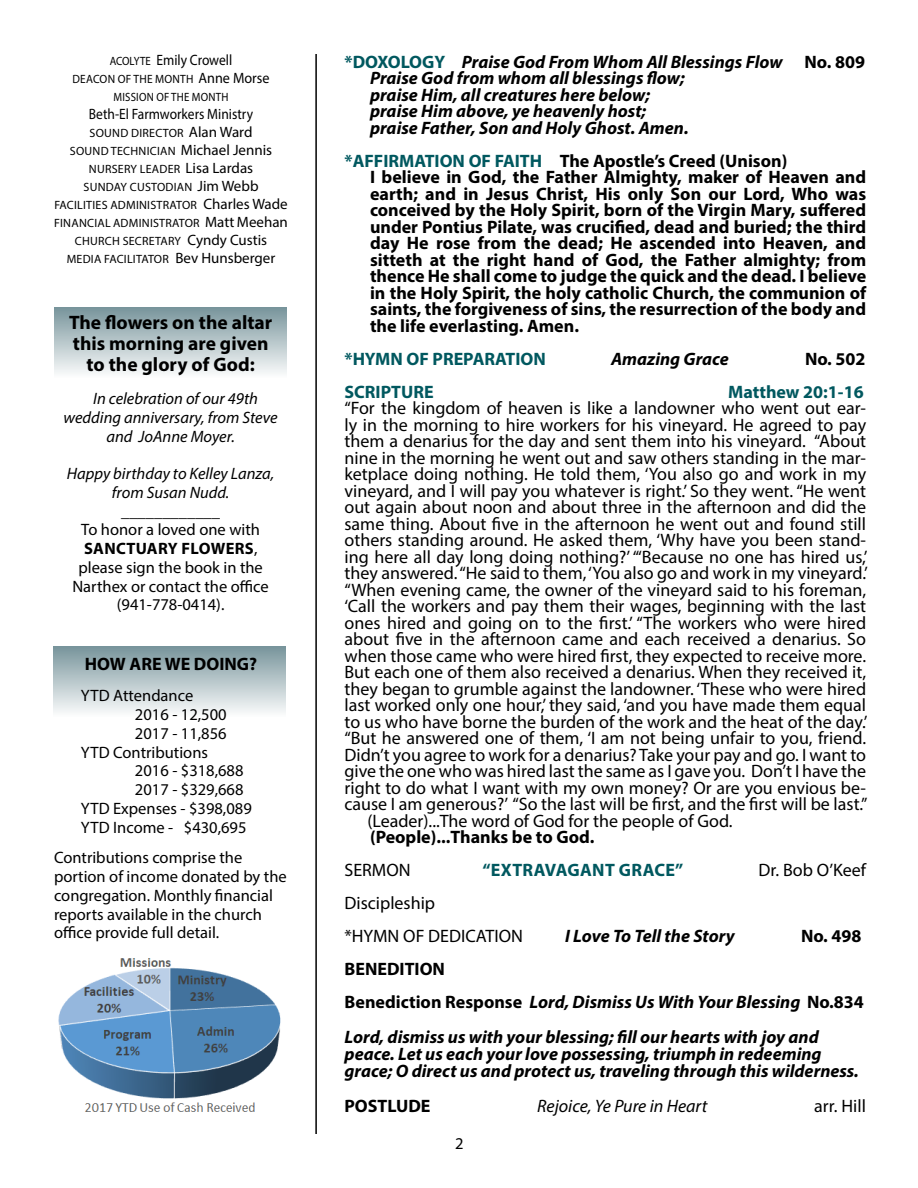
<style>
.page{position:relative;width:918px;height:1188px;background:#fff}
.page>*{position:absolute;margin:0;border:0;box-sizing:border-box;transform-origin:0 0}
.t1{font:700 19.5px/21px "Myriad Pro";color:#000;text-align:center}
.t2{font:18px/33px "Myriad Pro";color:#000}
.t3{font:700 18px/16.5px "Myriad Pro";color:#000}
.t4{font:italic 700 18px/16.5px "Myriad Pro";color:#000}
.t5{font:700 18px "Myriad Pro";color:#00585f}
.t6{font:italic 18px "Myriad Pro";color:#000}
.t7{font:700 18px "Myriad Pro";letter-spacing:.02em;color:#00585f}
.t8{font:16.5px/18.8px "Myriad Pro";color:#000;text-align:center}
.t9{font:italic 16.5px/18.8px "Myriad Pro";color:#000;text-align:center}
.t10{font:15px "Myriad Pro";color:#000;scale:.9 1}
.t11{font:12px/18px "Myriad Pro";letter-spacing:.02em;color:#000;text-align:center}
.t12{font:12px/18px "Myriad Pro";letter-spacing:.02em;color:#000;text-align:center;scale:.95 1}
.s1{font-size:12px}
.s2{font-size:15px}
.s3{font-weight:700}
.s4{font-style:normal;color:#00585f}
.s5{font-style:normal}
.s6{color:#00585f}
</style>
<div class="page">
<div style="left:53px;top:646px;width:233px;height:71px;background:linear-gradient(to bottom,#77949b,#fcfdfd)"></div>
<hr style="left:315px;top:54px;width:2px;height:1080px;background:#000">
<div style="left:54px;top:307px;width:233px;height:70px;background:linear-gradient(to bottom,#77949b,#f9fafa)"></div>
<img style="left:58px;top:958px;width:223px;height:154px">
<p class="t10" style="left:110px;top:51px;width:138px"><span class="s1">ACOLYTE</span> Emily Crowell</p>
<p class="t12" style="left:72px;top:70px;width:209px">DEACON OF THE MONTH <span class="s2">Anne Morse<br></span>MISSION OF THE MONTH</p>
<p class="t10" style="left:89px;top:105px;width:184px">Beth-El Farmworkers Ministry</p>
<p class="t11" style="left:54px;top:124px;width:235px">SOUND DIRECTOR <span class="s2">Alan Ward<br></span>SOUND TECHNICIAN <span class="s2">Michael Jennis<br></span>NURSERY LEADER <span class="s2">Lisa Lardas<br></span>SUNDAY CUSTODIAN <span class="s2">Jim Webb<br></span>FACILITIES ADMINISTRATOR <span class="s2">Charles Wade<br></span>FINANCIAL ADMINISTRATOR <span class="s2">Matt Meehan<br></span>CHURCH SECRETARY <span class="s2">Cyndy Custis<br></span>MEDIA FACILITATOR <span class="s2">Bev Hunsberger</span></p>
<p class="t1" style="left:69px;top:311px;width:205px">The flowers on the altar this morning are given to the glory of God:</p>
<p class="t9" style="left:93px;top:389px;width:166px">In celebration of our 49th</p>
<p class="t9" style="left:64px;top:408px;width:216px">wedding anniversary, from Steve</p>
<p class="t9" style="left:106px;top:426px;width:130px">and JoAnne Moyer.</p>
<p class="t9" style="left:67px;top:464px;width:209px">Happy birthday to Kelley Lanza, from Susan Nudd.</p>
<p class="t8" style="left:72px;top:501px;width:198px">____________<br>To honor a loved one with<br><span class="s3">SANCTUARY FLOWERS</span>, please sign the book in the<br>Narthex or contact the office (941-778-0414).</p>
<p class="t3" style="left:85px;top:655px;width:174px">HOW ARE WE DOING?</p>
<p class="t8" style="left:81px;top:686px;width:114px">YTD Attendance</p>
<p class="t8" style="left:135px;top:705px;width:93px">2016 - 12,500</p>
<p class="t8" style="left:135px;top:724px;width:93px">2017 - 11,856</p>
<p class="t8" style="left:81px;top:742px;width:129px">YTD Contributions</p>
<p class="t8" style="left:135px;top:761px;width:110px">2016 - $318,688</p>
<p class="t8" style="left:135px;top:780px;width:110px">2017 - $329,668</p>
<p class="t8" style="left:81px;top:799px;width:172px">YTD Expenses - $398,089</p>
<p class="t8" style="left:81px;top:817px;width:167px">YTD Income - $430,695</p>
<p class="t8" style="left:54px;top:848px;width:234px;text-align:left">Contributions comprise the portion of income donated by the congregation. Monthly financial reports available in the church office provide full detail.</p>
<p class="t4" style="left:370px;top:53px;width:496px;text-indent:-26px"><span class="s4">*DOXOLOGY</span> Praise God From Whom All Blessings Flow <span class="s5">No. 809<br></span>Praise God from whom all blessings flow;<br>praise Him, all creatures here below;<br>praise Him above, ye heavenly host;<br>praise Father, Son and Holy Ghost. Amen.</p>
<p class="t3" style="left:370px;top:152px;width:498px;text-indent:-26px"><span class="s6">*AFFIRMATION OF FAITH</span> The Apostle’s Creed (Unison)<br>I believe in God, the Father Almighty, maker of Heaven and earth; and in Jesus Christ, His only Son our Lord, Who was conceived by the Holy Spirit, born of the Virgin Mary, suffered under Pontius Pilate, was crucified, dead and buried; the third day He rose from the dead; He ascended into Heaven, and sitteth at the right hand of God, the Father almighty; from thence He shall come to judge the quick and the dead. I believe in the Holy Spirit, the holy catholic Church, the communion of saints, the forgiveness of sins, the resurrection of the body and the life everlasting. Amen.</p>
<p class="t5" style="left:345px;top:347px;width:203px">*HYMN OF PREPARATION</p>
<p class="t4" style="left:611px;top:350px;width:119px">Amazing Grace</p>
<p class="t3" style="left:805px;top:350px;width:62px">No. 502</p>
<p class="t5" style="left:345px;top:380px;width:91px">SCRIPTURE</p>
<p class="t5" style="left:728px;top:380px;width:137px">Matthew 20:1-16</p>
<p class="t2" style="left:345px;top:391px;width:523px">“For the kingdom of heaven is like a landowner who went out ear-</p>
<p class="t2" style="left:345px;top:408px;width:523px">ly in the morning to hire workers for his vineyard. He agreed to pay</p>
<p class="t2" style="left:345px;top:424px;width:523px">them a denarius for the day and sent them into his vineyard. “About</p>
<p class="t2" style="left:345px;top:441px;width:523px">nine in the morning he went out and saw others standing in the mar-</p>
<p class="t2" style="left:345px;top:457px;width:523px">ketplace doing nothing. He told them, ‘You also go and work in my</p>
<p class="t2" style="left:345px;top:474px;width:523px">vineyard, and I will pay you whatever is right.’ So they went. “He went</p>
<p class="t2" style="left:345px;top:490px;width:523px">out again about noon and about three in the afternoon and did the</p>
<p class="t2" style="left:345px;top:507px;width:523px">same thing. About five in the afternoon he went out and found still</p>
<p class="t2" style="left:345px;top:523px;width:523px">others standing around. He asked them, ‘Why have you been stand-</p>
<p class="t2" style="left:345px;top:540px;width:525px">ing here all day long doing nothing?’ “‘Because no one has hired us,’</p>
<p class="t2" style="left:345px;top:556px;width:525px">they answered. “He said to them, ‘You also go and work in my vineyard.’</p>
<p class="t2" style="left:345px;top:573px;width:523px">“When evening came, the owner of the vineyard said to his foreman,</p>
<p class="t2" style="left:345px;top:589px;width:523px">‘Call the workers and pay them their wages, beginning with the last</p>
<p class="t2" style="left:345px;top:606px;width:523px">ones hired and going on to the first.’ “The workers who were hired</p>
<p class="t2" style="left:345px;top:622px;width:523px">about five in the afternoon came and each received a denarius. So</p>
<p class="t2" style="left:345px;top:639px;width:523px">when those came who were hired first, they expected to receive more.</p>
<p class="t2" style="left:345px;top:655px;width:523px">But each one of them also received a denarius. When they received it,</p>
<p class="t2" style="left:345px;top:672px;width:523px">they began to grumble against the landowner. ‘These who were hired</p>
<p class="t2" style="left:345px;top:688px;width:523px">last worked only one hour,’ they said, ‘and you have made them equal</p>
<p class="t2" style="left:345px;top:705px;width:525px">to us who have borne the burden of the work and the heat of the day.’</p>
<p class="t2" style="left:345px;top:721px;width:523px">“But he answered one of them, ‘I am not being unfair to you, friend.</p>
<p class="t2" style="left:345px;top:738px;width:523px">Didn’t you agree to work for a denarius? Take your pay and go. I want to</p>
<p class="t2" style="left:345px;top:754px;width:523px">give the one who was hired last the same as I gave you. Don’t I have the</p>
<p class="t2" style="left:345px;top:771px;width:523px">right to do what I want with my own money? Or are you envious be-</p>
<p class="t2" style="left:345px;top:787px;width:525px">cause I am generous?’ “So the last will be first, and the first will be last.”</p>
<p class="t2" style="left:367px;top:804px;width:367px">(Leader)...The word of God for the people of God.</p>
<p class="t3" style="left:370px;top:828px;width:226px">(People)...Thanks be to God.</p>
<p class="t2" style="left:345px;top:853px;width:68px">SERMON</p>
<p class="t7" style="left:483px;top:858px;width:202px">“EXTRAVAGANT GRACE”</p>
<p class="t2" style="left:759px;top:853px;width:109px">Dr. Bob O’Keef</p>
<p class="t2" style="left:345px;top:886px;width:180px">Discipleship<br>*HYMN OF DEDICATION</p>
<p class="t4" style="left:565px;top:927px;width:171px">I Love To Tell the Story</p>
<p class="t3" style="left:801px;top:927px;width:62px">No. 498</p>
<p class="t4" style="left:345px;top:952px;width:521px;line-height:33.8px"><span class="s5">BENEDITION<br>Benediction Response</span> Lord, Dismiss Us With Your Blessing <span class="s5">No.834<br></span>Lord, dismiss us with your blessing; fill our hearts with joy and</p>
<p class="t4" style="left:345px;top:1045px;width:516px;line-height:17.2px">peace. Let us each your love possessing, triumph in redeeming grace; O direct us and protect us, traveling through this wilderness.</p>
<p class="t3" style="left:345px;top:1097px;width:88px">POSTLUDE</p>
<p class="t6" style="left:537px;top:1095px;width:172px">Rejoice, Ye Pure in Heart</p>
<p class="t2" style="left:814px;top:1089px;width:53px">arr. Hill</p>
<p class="t8" style="left:455px;top:1133px;width:10px">2</p>
</div>
